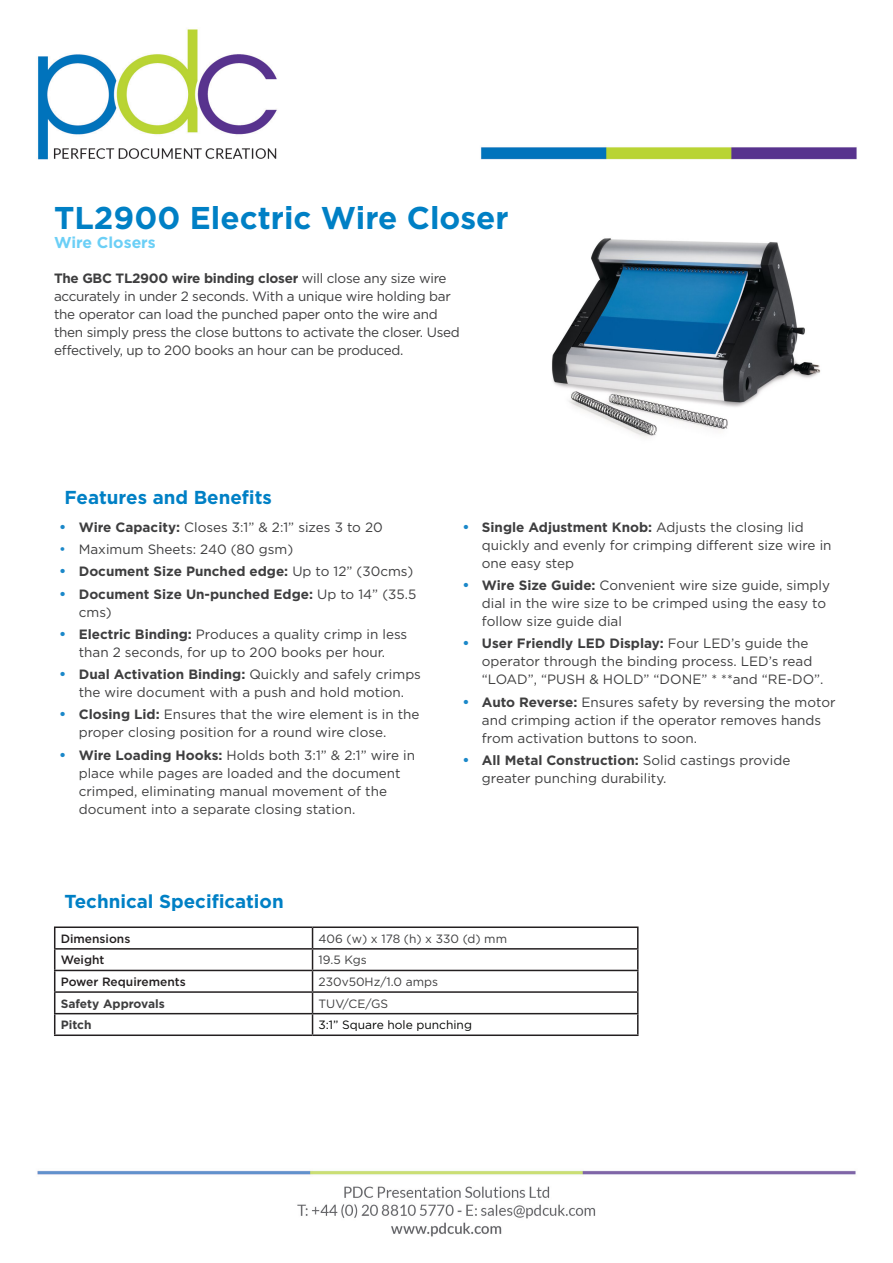
<style>
.page{position:relative;width:893px;height:1263px;background:#fff}
.page>*{position:absolute;margin:0;border:0;box-sizing:border-box;transform-origin:0 0}
.t1{font:700 31.5px "Gotham";color:#0080c5}
.t2{font:700 18.75px "Gotham";color:#0080c5}
.t3{font:700 15.75px "Gotham";color:#6bcff6}
.t4{font:13.5px/18px "Gotham";color:#3e3e3f}
.t5{font:13.5px/18px "Gotham";letter-spacing:-.02em;color:#3e3e3f}
.t6{font:700 13.5px/18px "Gotham";color:#3e3e3f}
.t7{font:12px "Gotham";color:#3e3e3f}
.t8{font:500 12px "Gotham";color:#231f20}
.t9{font:12px "Gotham";color:#040503}
.t10{font:700 12px "Gotham";color:#3e3e3f}
.s1{font-weight:700}
.s2{font-weight:700;font-size:14.25px;color:#1b88c9}
.s3{font-size:14.25px;color:#1b88c9}
.s4{font-weight:400}
</style>
<div class="page">
<img style="left:37px;top:29px;width:820px;height:1208px">
<hr style="left:54px;top:926px;width:259px;height:2px;background:#231f20">
<hr style="left:313px;top:926px;width:326px;height:2px;background:#231f20">
<hr style="left:637px;top:928px;width:2px;height:20px;background:#231f20">
<hr style="left:54px;top:948px;width:259px;height:1px;background:#231f20">
<hr style="left:313px;top:948px;width:326px;height:1px;background:#231f20">
<hr style="left:637px;top:949px;width:2px;height:21px;background:#231f20">
<hr style="left:54px;top:970px;width:259px;height:1px;background:#231f20">
<hr style="left:313px;top:970px;width:326px;height:1px;background:#231f20">
<hr style="left:637px;top:971px;width:2px;height:20px;background:#231f20">
<hr style="left:54px;top:991px;width:259px;height:2px;background:#231f20">
<hr style="left:313px;top:991px;width:326px;height:2px;background:#231f20">
<hr style="left:637px;top:993px;width:2px;height:20px;background:#231f20">
<hr style="left:54px;top:1013px;width:259px;height:1px;background:#231f20">
<svg style="left:54px;top:928px;width:1px;height:106px"></svg>
<hr style="left:313px;top:1013px;width:326px;height:1px;background:#231f20">
<svg style="left:312px;top:928px;width:1px;height:106px"></svg>
<hr style="left:637px;top:1014px;width:2px;height:20px;background:#231f20">
<hr style="left:54px;top:1034px;width:259px;height:2px;background:#231f20">
<hr style="left:313px;top:1034px;width:326px;height:2px;background:#231f20">
<img style="left:531px;top:182px;width:308px;height:273px">
<p class="t1" style="left:54px;top:197px;width:456px">TL2900 Electric Wire Closer</p>
<p class="t3" style="left:54px;top:232px;width:103px">Wire Closers</p>
<p class="t5" style="left:54px;top:269px;width:407px"><span class="s1">The GBC TL2900 wire binding closer</span> will close any size wire accurately in under 2 seconds. With a unique wire holding bar the operator can load the punched paper onto the wire and then simply press the close buttons to activate the closer. Used effectively, up to 200 books an hour can be produced.</p>
<p class="t2" style="left:65px;top:485px;width:209px">Features and Benefits</p>
<p class="t4" style="left:59px;top:518px;width:325px"><span class="s2">•</span> <span class="s1">Wire Capacity:</span> Closes 3:1” &amp; 2:1” sizes 3 to 20</p>
<p class="t4" style="left:59px;top:540px;width:235px"><span class="s3">•</span> Maximum Sheets: 240 (80 gsm)</p>
<p class="t6" style="left:59px;top:562px;width:355px"><span class="s3">•</span> Document Size Punched edge: <span class="s4">Up to 12” (30cms)</span></p>
<p class="t6" style="left:79px;top:585px;width:339px;text-indent:-20px"><span class="s3">•</span> Document Size Un-punched Edge: <span class="s4">Up to 14” (35.5 cms)</span></p>
<p class="t4" style="left:59px;top:625px;width:350px;text-align:center"><span class="s2">•</span> <span class="s1">Electric Binding:</span> Produces a quality crimp in less than 2 seconds, for up to 200 books per hour.</p>
<p class="t4" style="left:59px;top:665px;width:363px;text-align:center"><span class="s2">•</span> <span class="s1">Dual Activation Binding:</span> Quickly and safely crimps the wire document with a push and hold motion.</p>
<p class="t4" style="left:79px;top:705px;width:342px;text-indent:-20px"><span class="s2">•</span> <span class="s1">Closing Lid:</span> Ensures that the wire element is in the proper closing position for a round wire close.</p>
<p class="t4" style="left:79px;top:745px;width:338px;text-indent:-20px"><span class="s2">•</span> <span class="s1">Wire Loading Hooks:</span> Holds both 3:1” &amp; 2:1” wire in place while pages are loaded and the document crimped, eliminating manual movement of the document into a separate closing station.</p>
<p class="t2" style="left:65px;top:889px;width:221px">Technical Specification</p>
<p class="t4" style="left:482px;top:518px;width:351px;text-indent:-20px"><span class="s2">•</span> <span class="s1">Single Adjustment Knob:</span> Adjusts the closing lid quickly and evenly for crimping different size wire in one easy step</p>
<p class="t4" style="left:482px;top:576px;width:350px;text-indent:-20px"><span class="s2">•</span> <span class="s1">Wire Size Guide:</span> Convenient wire size guide, simply dial in the wire size to be crimped using the easy to follow size guide dial</p>
<p class="t4" style="left:482px;top:634px;width:343px;text-indent:-20px"><span class="s2">•</span> <span class="s1">User Friendly LED Display:</span> Four LED’s guide the operator through the binding process. LED’s read “LOAD”, “PUSH &amp; HOLD” “DONE” * **and “RE-DO”.</p>
<p class="t4" style="left:482px;top:692px;width:355px;text-indent:-20px"><span class="s2">•</span> <span class="s1">Auto Reverse:</span> Ensures safety by reversing the motor and crimping action if the operator removes hands from activation buttons to soon.</p>
<p class="t4" style="left:482px;top:751px;width:310px;text-indent:-20px"><span class="s2">•</span> <span class="s1">All Metal Construction:</span> Solid castings provide greater punching durability.</p>
<p class="t8" style="left:61px;top:931px;width:71px">Dimensions</p>
<p class="t7" style="left:319px;top:931px;width:190px">406 (w) x 178 (h) x 330 (d) mm</p>
<p class="t8" style="left:61px;top:952px;width:45px">Weight</p>
<p class="t7" style="left:319px;top:952px;width:50px">19.5 Kgs</p>
<p class="t8" style="left:61px;top:974px;width:127px">Power Requirements</p>
<p class="t7" style="left:319px;top:974px;width:121px">230v50Hz/1.0 amps</p>
<p class="t10" style="left:61px;top:995px;width:106px">Safety Approvals</p>
<p class="t7" style="left:319px;top:996px;width:71px">TUV/CE/GS</p>
<p class="t10" style="left:61px;top:1017px;width:32px">Pitch</p>
<p class="t9" style="left:319px;top:1017px;width:155px">3:1” Square hole punching</p>
</div>
